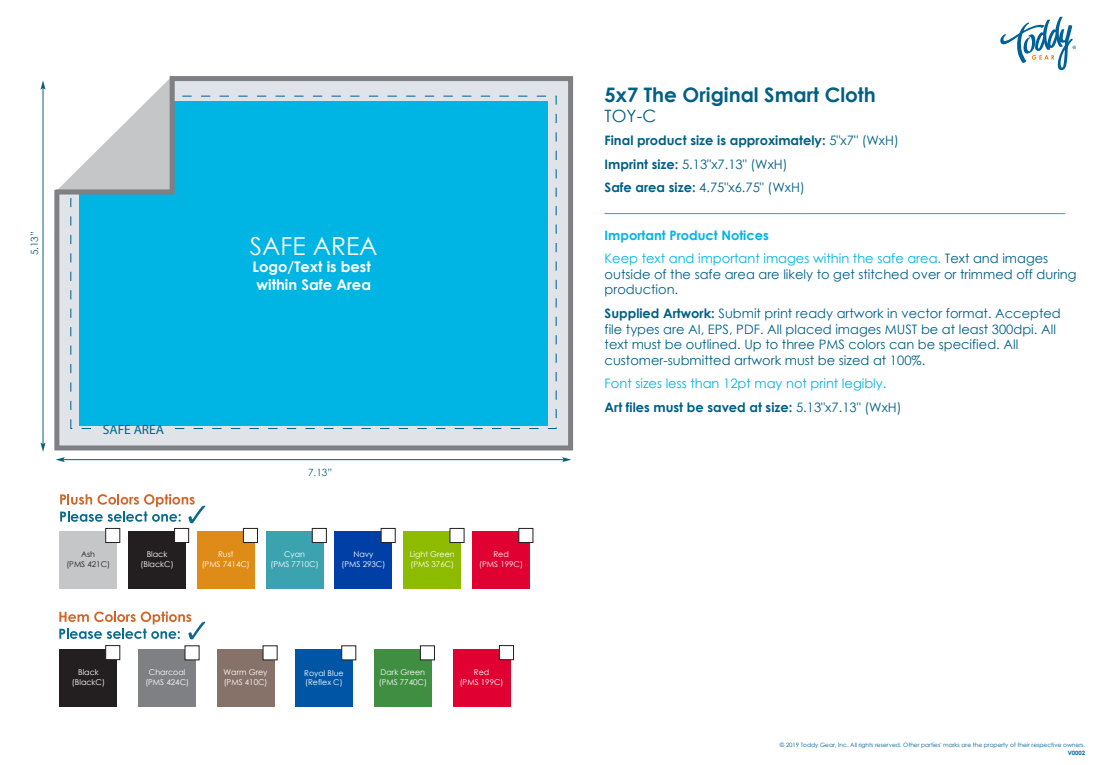
<style>
.page{position:relative;width:1095px;height:765px;background:#fff}
.page>*{position:absolute;margin:0;border:0;box-sizing:border-box;transform-origin:0 0}
.t1{font:24.8px "Century Gothic";color:#fff}
.t2{font:700 20px "Century Gothic";color:#005f85}
.t3{font:17px "Century Gothic";color:#005f85}
.t4{font:700 14.7px/17.6px "Century Gothic";color:#fff}
.t5{font:13.3px "Myriad Pro";color:#006494}
.t6{font:13px/15.6px "Century Gothic";color:#005f85}
.t7{font:13px/23.6px "Century Gothic";color:#00b4e3}
.t8{font:700 13px/23.6px "Century Gothic";color:#005f85}
.t9{font:10px "Century Gothic";color:#0d5f7b}
.t10{font:8px/9.5px "Century Gothic";color:#fff;text-align:center}
.t11{font:8px/9.5px "Century Gothic";color:#231f20;text-align:center}
.t12{font:7.9px/9.5px "Century Gothic";color:#fff}
.t13{font:5.9px "Century Gothic";color:#006198}
.t14{font:700 5.9px "Century Gothic";color:#006198}
.s1{font-weight:400}
.s2{font-weight:700}
.s3{color:#005f85}
.s4{font-weight:700;color:#005f85}
</style>
<div class="page">
<div style="left:54px;top:76px;width:519px;height:374px;background:#e0e3e8;border:5px solid #7e8083"></div>
<div style="left:70px;top:96px;width:486px;height:333px;background:#00b4e3"></div>
<svg style="left:55px;top:457px;width:10px;height:5px"></svg>
<svg style="left:562px;top:457px;width:9px;height:5px"></svg>
<svg style="left:40px;top:443px;width:5px;height:9px"></svg>
<hr style="left:63px;top:459px;width:501px;height:1px;background:#0d5f7b">
<svg style="left:1000px;top:17px;width:75px;height:53px"></svg>
<hr style="left:604px;top:213px;width:461px;height:1px;background:#00b4e3">
<hr style="left:42px;top:88px;width:1px;height:356px;background:#0d5f7b">
<svg style="left:40px;top:76px;width:137px;height:121px;background:#d6dcdf"></svg>
<div style="left:128px;top:531px;width:58px;height:58px;background:#231f20"></div>
<div style="left:197px;top:531px;width:57px;height:58px;background:#df8b17"></div>
<div style="left:59px;top:531px;width:58px;height:58px;background:#c5c6c8"></div>
<div style="left:266px;top:531px;width:57px;height:58px;background:#3ba3b0"></div>
<div style="left:334px;top:531px;width:58px;height:58px;background:#0040a6"></div>
<div style="left:403px;top:531px;width:58px;height:58px;background:#8dbb00"></div>
<div style="left:472px;top:531px;width:58px;height:58px;background:#e00031"></div>
<div style="left:295px;top:649px;width:58px;height:57px;background:#0155a5"></div>
<div style="left:217px;top:649px;width:57px;height:57px;background:#877269"></div>
<div style="left:138px;top:649px;width:58px;height:57px;background:#7e8083"></div>
<div style="left:60px;top:649px;width:57px;height:57px;background:#231f20"></div>
<div style="left:374px;top:649px;width:57px;height:57px;background:#408e42"></div>
<div style="left:452px;top:649px;width:58px;height:57px;background:#e00031"></div>
<div style="left:105px;top:528px;width:15px;height:15px;background:#fff;border:1px solid #231f20"></div>
<div style="left:174px;top:528px;width:15px;height:15px;background:#fff;border:1px solid #231f20"></div>
<div style="left:243px;top:528px;width:15px;height:15px;background:#fff;border:1px solid #231f20"></div>
<div style="left:312px;top:528px;width:15px;height:15px;background:#fff;border:1px solid #231f20"></div>
<div style="left:380px;top:528px;width:15px;height:15px;background:#fff;border:1px solid #231f20"></div>
<div style="left:449px;top:528px;width:15px;height:15px;background:#fff;border:1px solid #231f20"></div>
<div style="left:105px;top:645px;width:15px;height:15px;background:#fff;border:1px solid #231f20"></div>
<div style="left:184px;top:645px;width:15px;height:15px;background:#fff"></div>
<div style="left:262px;top:645px;width:15px;height:15px;background:#fff"></div>
<div style="left:341px;top:645px;width:15px;height:15px;background:#fff;border:1px solid #231f20"></div>
<div style="left:420px;top:645px;width:15px;height:15px;background:#fff;border:1px solid #231f20"></div>
<div style="left:499px;top:645px;width:15px;height:15px;background:#fff;border:1px solid #231f20"></div>
<div style="left:518px;top:528px;width:15px;height:15px;background:#fff;border:1px solid #231f20"></div>
<svg style="left:60px;top:494px;width:145px;height:29px"></svg>
<svg style="left:59px;top:611px;width:146px;height:28px"></svg>
<p class="t9" style="left:27px;top:255px;width:26px;rotate:-90deg">5.13”</p>
<h1 class="t1" style="left:250px;top:228px;width:129px">SAFE AREA</h1>
<p class="t4" style="left:252px;top:257px;width:120px">Logo/Text is best within Safe Area</p>
<p class="t5" style="left:103px;top:422px;width:63px">SAFE AREA</p>
<p class="t9" style="left:308px;top:466px;width:26px">7.13”</p>
<p class="t11" style="left:66px;top:549px;width:45px">Ash<br>(PMS 421C)</p>
<p class="t10" style="left:270px;top:549px;width:50px">Cyan<br>(PMS 7710C)</p>
<p class="t10" style="left:341px;top:549px;width:45px">Navy<br>(PMS 293C)</p>
<p class="t10" style="left:410px;top:549px;width:46px;text-align:left">Light Green (PMS 376C)</p>
<p class="t10" style="left:479px;top:549px;width:45px">Red<br>(PMS 199C)</p>
<p class="t10" style="left:140px;top:549px;width:35px">Black (BlackC)</p>
<p class="t10" style="left:202px;top:549px;width:50px">Rust<br>(PMS 7414C)</p>
<p class="t10" style="left:72px;top:667px;width:35px">Black (BlackC)</p>
<p class="t10" style="left:379px;top:667px;width:50px;text-align:left">Dark Green (PMS 7740C)</p>
<p class="t10" style="left:459px;top:667px;width:45px">Red<br>(PMS 199C)</p>
<p class="t10" style="left:145px;top:667px;width:45px">Charcoal (PMS 424C)</p>
<p class="t10" style="left:223px;top:667px;width:45px;text-align:left">Warm Grey (PMS 410C)</p>
<p class="t12" style="left:304px;top:668px;width:41px">Royal Blue (Reflex C)</p>
<h2 class="t2" style="left:604px;top:79px;width:273px">5x7 The Original Smart Cloth</h2>
<h3 class="t3" style="left:604px;top:104px;width:53px">TOY-C</h3>
<p class="t8" style="left:604px;top:128px;width:296px">Final product size is approximately: <span class="s1">5"x7" (WxH)<br></span>Imprint size: <span class="s1">5.13"x7.13" (WxH)<br></span>Safe area size: <span class="s1">4.75"x6.75" (WxH)</span></p>
<p class="t7" style="left:604px;top:223px;width:445px"><span class="s2">Important Product Notices<br></span>Keep text and important images within the safe area. <span class="s3">Text and images</span></p>
<p class="t6" style="left:604px;top:266px;width:473px">outside of the safe area are likely to get stitched over or trimmed off during production.</p>
<p class="t6" style="left:604px;top:305px;width:457px"><span class="s2">Supplied Artwork:</span> Submit print ready artwork in vector format. Accepted file types are AI, EPS, PDF. All placed images MUST be at least 300dpi. All text must be outlined. Up to three PMS colors can be specified. All customer-submitted artwork must be sized at 100%.</p>
<p class="t7" style="left:604px;top:372px;width:298px">Font sizes less than 12pt may not print legibly.<br><span class="s4">Art files must be saved at size:</span> <span class="s3">5.13"x7.13" (WxH)</span></p>
<p class="t13" style="left:779px;top:741px;width:306px">© 2019 Toddy Gear, Inc. All rights reserved. Other parties' marks are the property of their respective owners.</p>
<p class="t14" style="left:1067px;top:748px;width:19px">V0002</p>
</div>
